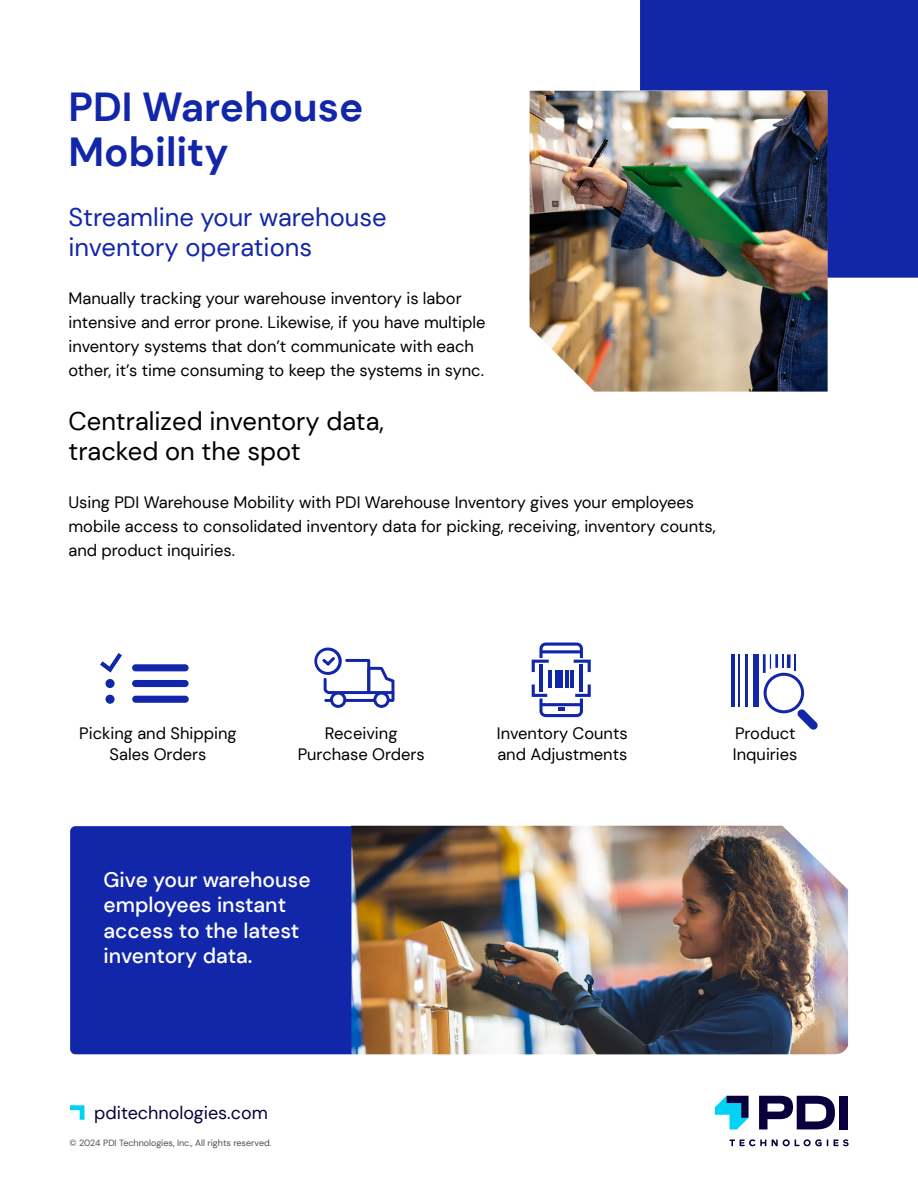
<style>
.page{position:relative;width:918px;height:1188px;background:#fff}
.page>*{position:absolute;margin:0;border:0;box-sizing:border-box;transform-origin:0 0}
.t1{font:700 40.5px/45px "DM Sans";color:#1226aa}
.t2{font:25.5px/30px "DM Sans";color:#1226aa}
.t3{font:25.5px/30px "DM Sans";color:#000}
.t4{font:500 21px/25.2px "DM Sans";color:#fff}
.t5{font:18px "DM Sans";color:#07003d}
.t6{font:16.5px/24px "DM Sans";color:#000}
.t7{font:9px "DM Sans";color:#4d4d4d}
</style>
<div class="page">
<img style="left:351px;top:826px;width:497px;height:228px">
<div style="left:70px;top:826px;width:281px;height:228px;background:#1226aa"></div>
<div style="left:640px;top:0;width:278px;height:278px;background:#1226aa"></div>
<img style="left:530px;top:91px;width:298px;height:301px">
<svg style="left:759px;top:1096px;width:76px;height:33px"></svg>
<div style="left:839px;top:1096px;width:9px;height:33px;background:#07003d"></div>
<svg style="left:715px;top:1096px;width:34px;height:33px"></svg>
<svg style="left:730px;top:1139px;width:36px;height:7px"></svg>
<svg style="left:772px;top:1139px;width:56px;height:7px"></svg>
<svg style="left:834px;top:1139px;width:15px;height:7px"></svg>
<svg style="left:70px;top:1105px;width:14px;height:15px"></svg>
<svg style="left:314px;top:648px;width:81px;height:60px"></svg>
<hr style="left:539px;top:664px;width:4px;height:28px;background:#1226aa">
<hr style="left:580px;top:664px;width:3px;height:28px;background:#1226aa">
<hr style="left:549px;top:670px;width:3px;height:18px;background:#1226aa">
<hr style="left:571px;top:670px;width:3px;height:18px;background:#1226aa">
<hr style="left:555px;top:670px;width:3px;height:18px;background:#1226aa">
<hr style="left:560px;top:670px;width:3px;height:18px;background:#1226aa">
<hr style="left:566px;top:670px;width:3px;height:18px;background:#1226aa">
<svg style="left:532px;top:643px;width:59px;height:29px"></svg>
<svg style="left:532px;top:684px;width:59px;height:33px"></svg>
<svg style="left:132px;top:664px;width:57px;height:7px"></svg>
<svg style="left:132px;top:680px;width:57px;height:7px"></svg>
<div style="left:132px;top:696px;width:57px;height:7px;background:#1226aa;border-radius:4px"></div>
<svg style="left:100px;top:653px;width:22px;height:20px"></svg>
<div style="left:105px;top:679px;width:10px;height:9px;background:#1226aa;border-radius:50%"></div>
<div style="left:105px;top:695px;width:10px;height:9px;background:#1226aa;border-radius:50%"></div>
<hr style="left:746px;top:654px;width:2px;height:52px;background:#1226aa">
<hr style="left:739px;top:654px;width:1px;height:52px;background:#1226aa">
<div style="left:753px;top:654px;width:6px;height:52px;background:#1226aa"></div>
<hr style="left:731px;top:654px;width:3px;height:52px;background:#1226aa">
<hr style="left:763px;top:654px;width:3px;height:19px;background:#1226aa">
<svg style="left:764px;top:654px;width:54px;height:76px"></svg>
<h1 class="t1" style="left:69px;top:84px;width:296px">PDI Warehouse<br>Mobility</h1>
<h2 class="t2" style="left:69px;top:202px;width:320px">Streamline your warehouse inventory operations</h2>
<p class="t6" style="left:69px;top:286px;width:419px">Manually tracking your warehouse inventory is labor intensive and error prone. Likewise, if you have multiple inventory systems that don’t communicate with each other, it’s time consuming to keep the systems in sync.</p>
<h2 class="t3" style="left:69px;top:406px;width:317px">Centralized inventory data, tracked on the spot</h2>
<p class="t6" style="left:69px;top:490px;width:649px">Using PDI Warehouse Mobility with PDI Warehouse Inventory gives your employees mobile access to consolidated inventory data for picking, receiving, inventory counts, and product inquiries.</p>
<p class="t6" style="left:79px;top:723px;width:159px;line-height:21px;text-align:center">Picking and Shipping<br>Sales Orders</p>
<p class="t6" style="left:298px;top:723px;width:129px;line-height:21px;text-align:center">Receiving<br>Purchase Orders</p>
<p class="t6" style="left:497px;top:723px;width:132px;line-height:21px">Inventory Counts and Adjustments</p>
<p class="t6" style="left:733px;top:723px;width:66px;line-height:21px">Product<br>Inquiries</p>
<p class="t4" style="left:104px;top:867px;width:209px">Give your warehouse employees instant access to the latest inventory data.</p>
<p class="t5" style="left:94px;top:1101px;width:175px">pditechnologies.com</p>
<p class="t7" style="left:70px;top:1137px;width:203px">© 2024 PDI Technologies, Inc., All rights reserved.</p>
</div>
